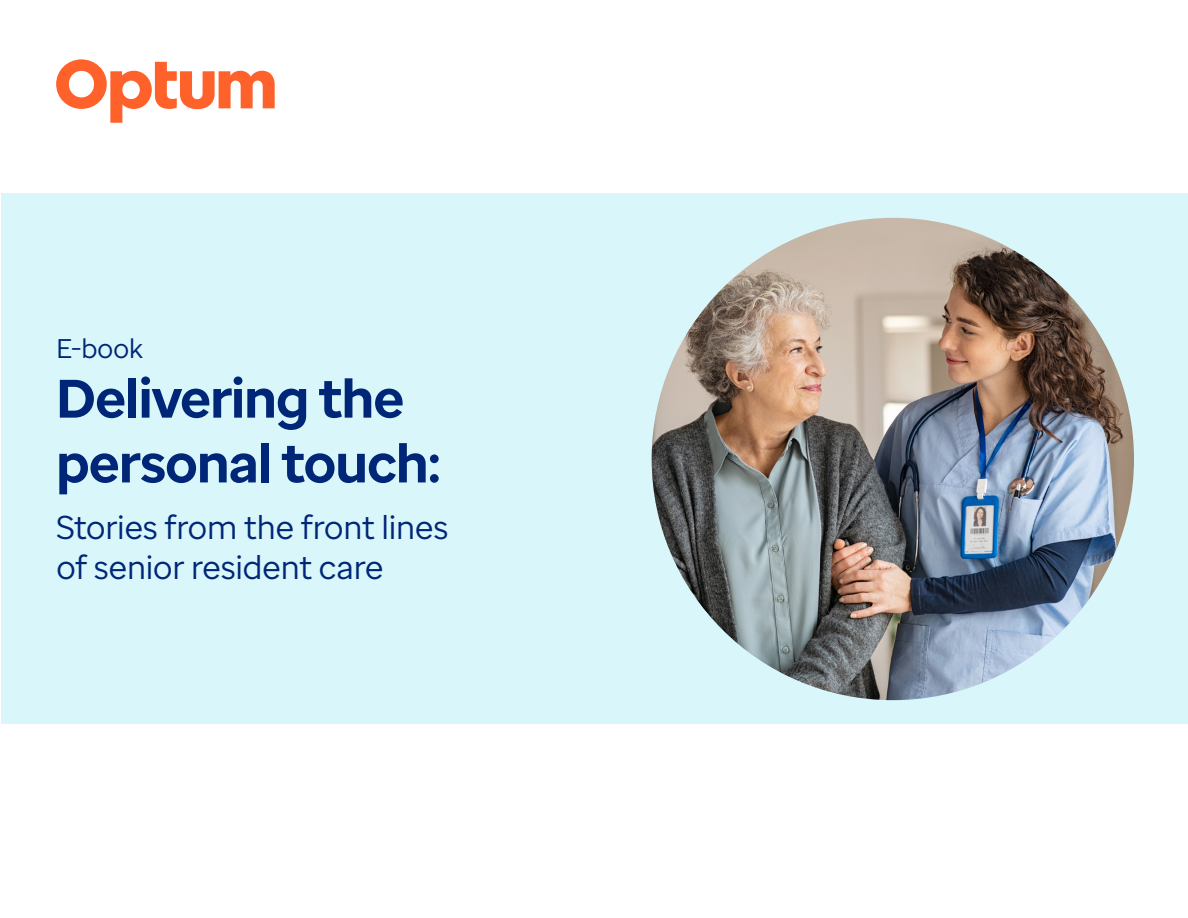
<style>
.page{position:relative;width:1188px;height:918px;background:#fff}
.page>*{position:absolute;margin:0;border:0;box-sizing:border-box;transform-origin:0 0}
.t1{font:700 54px/64.8px "Optum Sans";letter-spacing:-.02em;color:#002677}
.t2{font:33px/39.6px "Optum Sans";letter-spacing:-.025em;color:#002677}
.t3{font:27px "Optum Sans";color:#002677}
</style>
<div class="page">
<div style="left:1px;top:194px;width:1187px;height:530px;background:#d9f6fa"></div>
<svg style="left:56px;top:59px;width:219px;height:64px"></svg>
<img style="left:652px;top:218px;width:482px;height:482px;border-radius:241px">
<p class="t3" style="left:56px;top:331px;width:89px">E-book</p>
<h1 class="t1" style="left:56px;top:366px;width:387px">Delivering the personal touch:</h1>
<p class="t2" style="left:56px;top:508px;width:394px">Stories from the front lines of senior resident care</p>
</div>
